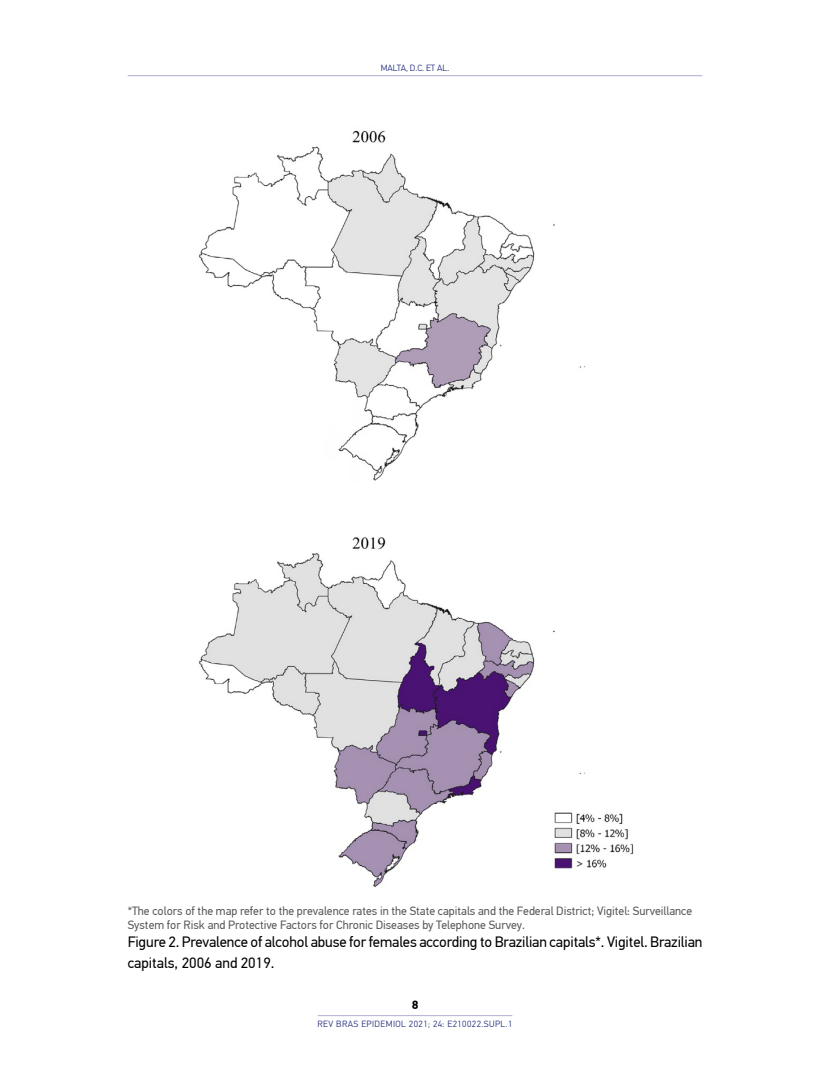
<style>
.page{position:relative;width:830px;height:1085px;background:#fff}
.page>*{position:absolute;margin:0;border:0;box-sizing:border-box;transform-origin:0 0}
.t1{font:15px/21px "PF Din Text Pro";letter-spacing:-.005em;color:#000}
.t2{font:12px/14.4px "PF Din Text Pro";color:#58595b}
.t3{font:700 12px "PF Din Text Pro";color:#000}
.t4{font:300 9px "PF Din Text Pro";letter-spacing:.05em;color:#1d2877}
.t5{font:300 9px "PF Din Text Pro";color:#1d2877}
</style>
<div class="page">
<hr style="left:128px;top:75px;width:574px;height:1px;background:#afaecf">
<hr style="left:317px;top:1015px;width:195px;height:1px;background:#afaecf">
<img style="left:198px;top:130px;width:436px;height:757px">
<p class="t5" style="left:380px;top:63px;width:70px">MALTA, D.C. ET AL.</p>
<p class="t2" style="left:128px;top:903px;width:565px">*The colors of the map refer to the prevalence rates in the State capitals and the Federal District; Vigitel: Surveillance<br>System for Risk and Protective Factors for Chronic Diseases by Telephone Survey.</p>
<p class="t1" style="left:128px;top:931px;width:576px">Figure 2. Prevalence of alcohol abuse for females according to Brazilian capitals*. Vigitel. Brazilian capitals, 2006 and 2019.</p>
<p class="t3" style="left:411px;top:997px;width:8px">8</p>
<p class="t4" style="left:317px;top:1018px;width:196px">REV BRAS EPIDEMIOL 2021; 24: E210022.SUPL.1</p>
</div>
